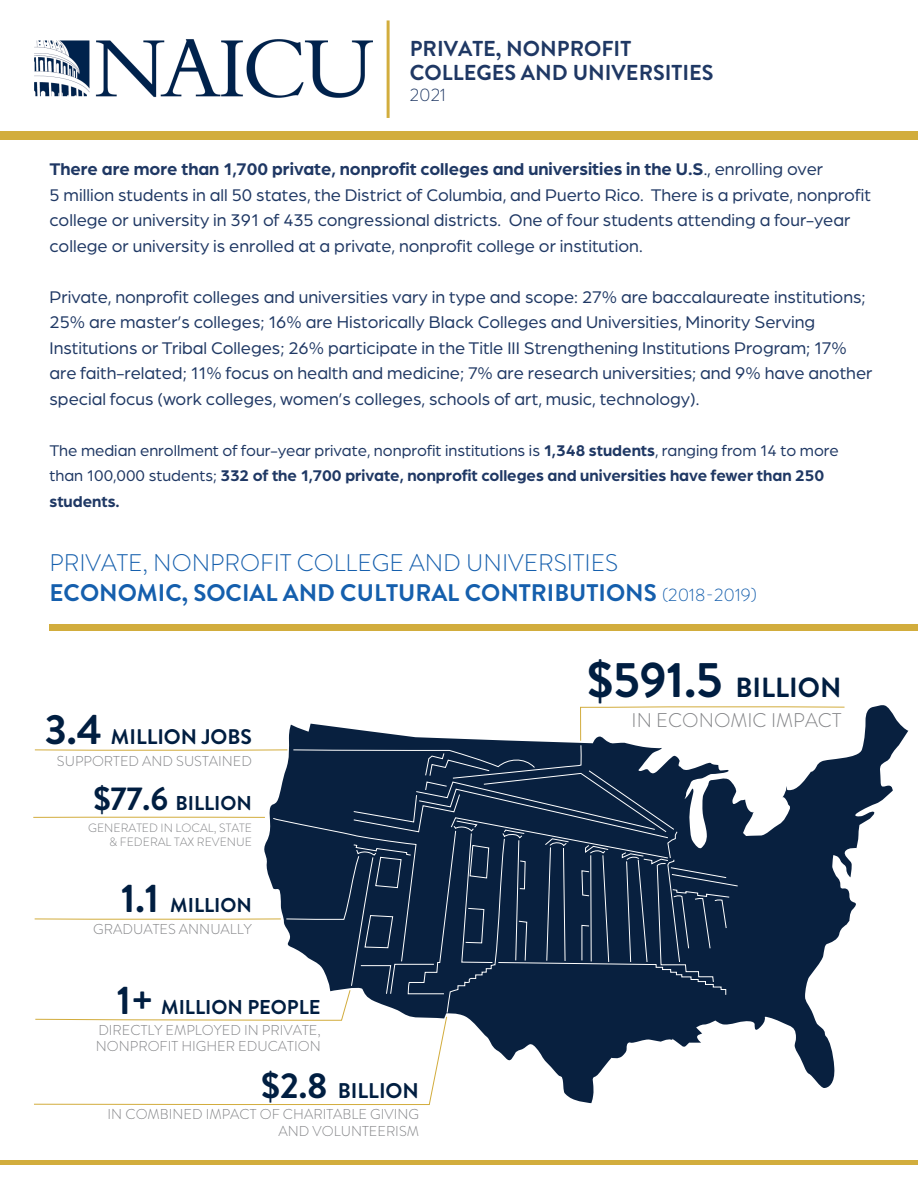
<style>
.page{position:relative;width:918px;height:1188px;background:#fff}
.page>*{position:absolute;margin:0;border:0;box-sizing:border-box;transform-origin:0 0}
.t1{font:700 27.75px "Brandon Grotesque";color:#001e41}
.t2{font:300 24px/29.5px "Brandon Grotesque";color:#155fad}
.t3{font:700 21.6px/24.2px "Brandon Grotesque";color:#1f3864}
.t4{font:700 21.3px "Brandon Grotesque";color:#001e41}
.t5{font:700 21.15px "Brandon Grotesque";color:#001e41}
.t6{font:700 19.95px "Brandon Grotesque";color:#001e41}
.t7{font:300 19.8px "Brandon Grotesque";color:#828386}
.t8{font:18px/25.5px "Arboria";color:#1f3864}
.t9{font:300 18px "Brandon Grotesque";color:#1f3864}
.t10{font:16.5px/25.5px "Arboria";color:#1f3864}
.t11{font:300 14.25px/16.2px "Brandon Grotesque";color:#828386;text-align:right}
.t12{font:300 12px/13.5px "Brandon Grotesque";color:#828386;text-align:right}
.s1{font-weight:700}
.s2{font-size:18px}
.s3{font-size:42.3px}
.s4{font-size:33px}
.s5{font-size:40.05px}
.s6{font-size:36px}
.s7{font-size:49.8px}
</style>
<div class="page">
<img style="left:34px;top:39px;width:339px;height:59px">
<hr style="left:387px;top:20px;width:3px;height:98px;background:#d2ad3d">
<div style="left:0;top:132px;width:918px;height:8px;background:#d2ad3d"></div>
<hr style="left:0;top:1161px;width:918px;height:4px;background:#d2ad3d">
<svg style="left:845px;top:705px;width:63px;height:221px"></svg>
<svg style="left:33px;top:706px;width:812px;height:399px"></svg>
<div style="left:50px;top:625px;width:868px;height:6px;background:#d2ad3d"></div>
<p class="t3" style="left:410px;top:36px;width:305px">PRIVATE, NONPROFIT<br>COLLEGES AND UNIVERSITIES</p>
<p class="t9" style="left:410px;top:83px;width:38px">2021</p>
<p class="t8" style="left:49px;top:156px;width:823px"><span class="s1">There are more than 1,700 private, nonprofit colleges and universities in the U.S</span>., enrolling over<br>5 million students in all 50 states, the District of Columbia, and Puerto Rico. There is a private, nonprofit college or university in 391 of 435 congressional districts. One of four students attending a four-year college or university is enrolled at a private, nonprofit college or institution.</p>
<p class="t8" style="left:49px;top:283px;width:825px">Private, nonprofit colleges and universities vary in type and scope: 27% are baccalaureate institutions; 25% are master’s colleges; 16% are Historically Black Colleges and Universities, Minority Serving Institutions or Tribal Colleges; 26% participate in the Title III Strengthening Institutions Program; 17% are faith-related; 11% focus on health and medicine; 7% are research universities; and 9% have another special focus (work colleges, women’s colleges, schools of art, music, technology).</p>
<p class="t10" style="left:49px;top:437px;width:791px">The median enrollment of four-year private, nonprofit institutions is <span class="s1">1,348 students</span>, ranging from 14 to more than 100,000 students; <span class="s1">332 of the 1,700 private, nonprofit colleges and universities have fewer than 250 students.</span></p>
<h2 class="t2" style="left:49px;top:548px;width:709px">PRIVATE, NONPROFIT COLLEGE AND UNIVERSITIES<br><span class="s1">ECONOMIC, SOCIAL AND CULTURAL CONTRIBUTIONS</span> <span class="s2">(2018-2019)</span></h2>
<p class="t5" style="left:45px;top:722px;width:209px"><span class="s3">3.4</span> MILLION JOBS</p>
<p class="t11" style="left:57px;top:753px;width:197px">SUPPORTED AND SUSTAINED</p>
<p class="t6" style="left:93px;top:789px;width:160px"><span class="s4">$77.6</span> BILLION</p>
<p class="t12" style="left:88px;top:821px;width:165px">GENERATED IN LOCAL, STATE &amp; FEDERAL TAX REVENUE</p>
<p class="t6" style="left:121px;top:891px;width:132px"><span class="s5">1.1</span> MILLION</p>
<p class="t11" style="left:93px;top:921px;width:160px">GRADUATES ANNUALLY</p>
<p class="t6" style="left:117px;top:993px;width:205px"><span class="s5">1+</span> MILLION PEOPLE</p>
<p class="t11" style="left:96px;top:1022px;width:226px;text-align:left">DIRECTLY EMPLOYED IN PRIVATE,<br>NONPROFIT HIGHER EDUCATION</p>
<p class="t4" style="left:261px;top:1076px;width:159px"><span class="s6">$2.8</span> BILLION</p>
<p class="t11" style="left:108px;top:1106px;width:313px">IN COMBINED IMPACT OF CHARITABLE GIVING<br>AND VOLUNTEERISM</p>
<h1 class="t1" style="left:587px;top:668px;width:256px"><span class="s7">$591.5</span> BILLION</h1>
<p class="t7" style="left:632px;top:707px;width:211px">IN ECONOMIC IMPACT</p>
</div>
